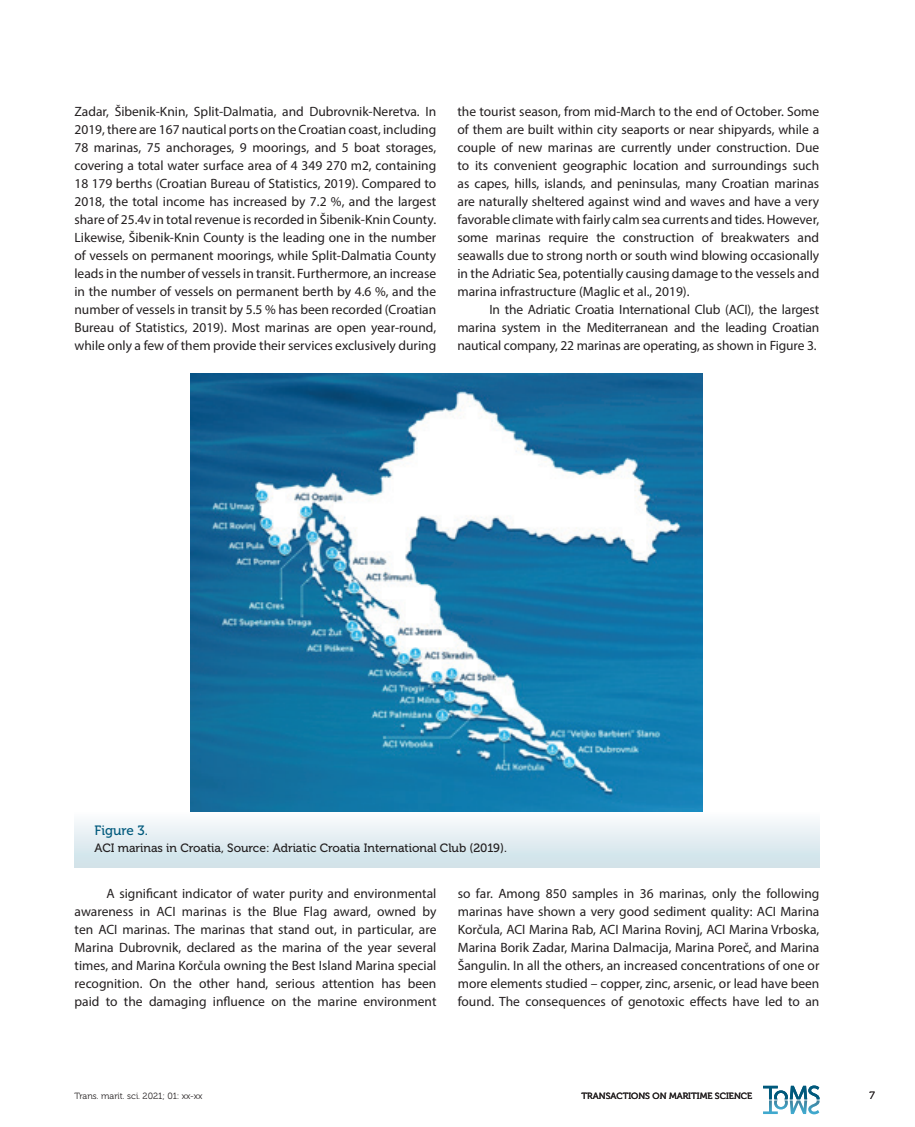
<style>
.page{position:relative;width:915px;height:1127px;background:#fff}
.page>*{position:absolute;margin:0;border:0;box-sizing:border-box;transform-origin:0 0}
.Body_text{font:13.5px/18px "Myriad Pro";color:#231f20;text-align:justify}
.Figure{font:13.5px "Museo 500";color:#00597c}
.Figure-2{font:12px "Museo 500";color:#231f20}
.t1{font:10.5px "Museo 300";color:#231f20}
.t2{font:9px "Museo 300";color:#231f20}
.t3{font:9px "Museo 500";color:#231f20}
</style>
<div class="page">
<svg style="left:763px;top:1085px;width:56px;height:29px"></svg>
<div style="left:75px;top:811px;width:744px;height:56px;background:linear-gradient(to bottom,#fcfcfe,#cde1e8)"></div>
<img style="left:191px;top:373px;width:511px;height:438px">
<p class="Body_text" style="left:74px;top:103px;width:363px">Zadar, Šibenik-Knin, Split-Dalmatia, and Dubrovnik-Neretva. In 2019, there are 167 nautical ports on the Croatian coast, including 78 marinas, 75 anchorages, 9 moorings, and 5 boat storages, covering a total water surface area of 4 349 270 m2, containing 18 179 berths (Croatian Bureau of Statistics, 2019). Compared to 2018, the total income has increased by 7.2 %, and the largest share of 25.4v in total revenue is recorded in Šibenik-Knin County.<br>Likewise, Šibenik-Knin County is the leading one in the number of vessels on permanent moorings, while Split-Dalmatia County leads in the number of vessels in transit. Furthermore, an increase in the number of vessels on permanent berth by 4.6 %, and the number of vessels in transit by 5.5 % has been recorded (Croatian Bureau of Statistics, 2019). Most marinas are open year-round, while only a few of them provide their services exclusively during</p>
<p class="Body_text" style="left:457px;top:103px;width:363px">the tourist season, from mid-March to the end of October. Some of them are built within city seaports or near shipyards, while a couple of new marinas are currently under construction. Due to its convenient geographic location and surroundings such as capes, hills, islands, and peninsulas, many Croatian marinas are naturally sheltered against wind and waves and have a very favorable climate with fairly calm sea currents and tides. However, some marinas require the construction of breakwaters and seawalls due to strong north or south wind blowing occasionally in the Adriatic Sea, potentially causing damage to the vessels and marina infrastructure (Maglic et al., 2019).</p>
<p class="Body_text" style="left:457px;top:301px;width:363px;text-indent:32px">In the Adriatic Croatia International Club (ACI), the largest marina system in the Mediterranean and the leading Croatian nautical company, 22 marinas are operating, as shown in Figure 3.</p>
<p class="Figure" style="left:94px;top:823px;width:55px">Figure 3.</p>
<p class="Figure-2" style="left:94px;top:841px;width:414px">ACI marinas in Croatia, Source: Adriatic Croatia International Club (2019).</p>
<p class="Body_text" style="left:75px;top:884px;width:363px;text-indent:32px">A significant indicator of water purity and environmental awareness in ACI marinas is the Blue Flag award, owned by ten ACI marinas. The marinas that stand out, in particular, are Marina Dubrovnik, declared as the marina of the year several times, and Marina Korčula owning the Best Island Marina special recognition. On the other hand, serious attention has been paid to the damaging influence on the marine environment</p>
<p class="Body_text" style="left:457px;top:884px;width:363px">so far. Among 850 samples in 36 marinas, only the following marinas have shown a very good sediment quality: ACI Marina Korčula, ACI Marina Rab, ACI Marina Rovinj, ACI Marina Vrboska, Marina Borik Zadar, Marina Dalmacija, Marina Poreč, and Marina Šangulin. In all the others, an increased concentrations of one or more elements studied – copper, zinc, arsenic, or lead have been found. The consequences of genotoxic effects have led to an</p>
<p class="t2" style="left:74px;top:1091px;width:129px">Trans. marit. sci. 2021; 01: xx-xx</p>
<p class="t3" style="left:581px;top:1091px;width:172px">TRANSACTIONS ON MARITIME SCIENCE</p>
<p class="t1" style="left:869px;top:1090px;width:7px">7</p>
</div>
